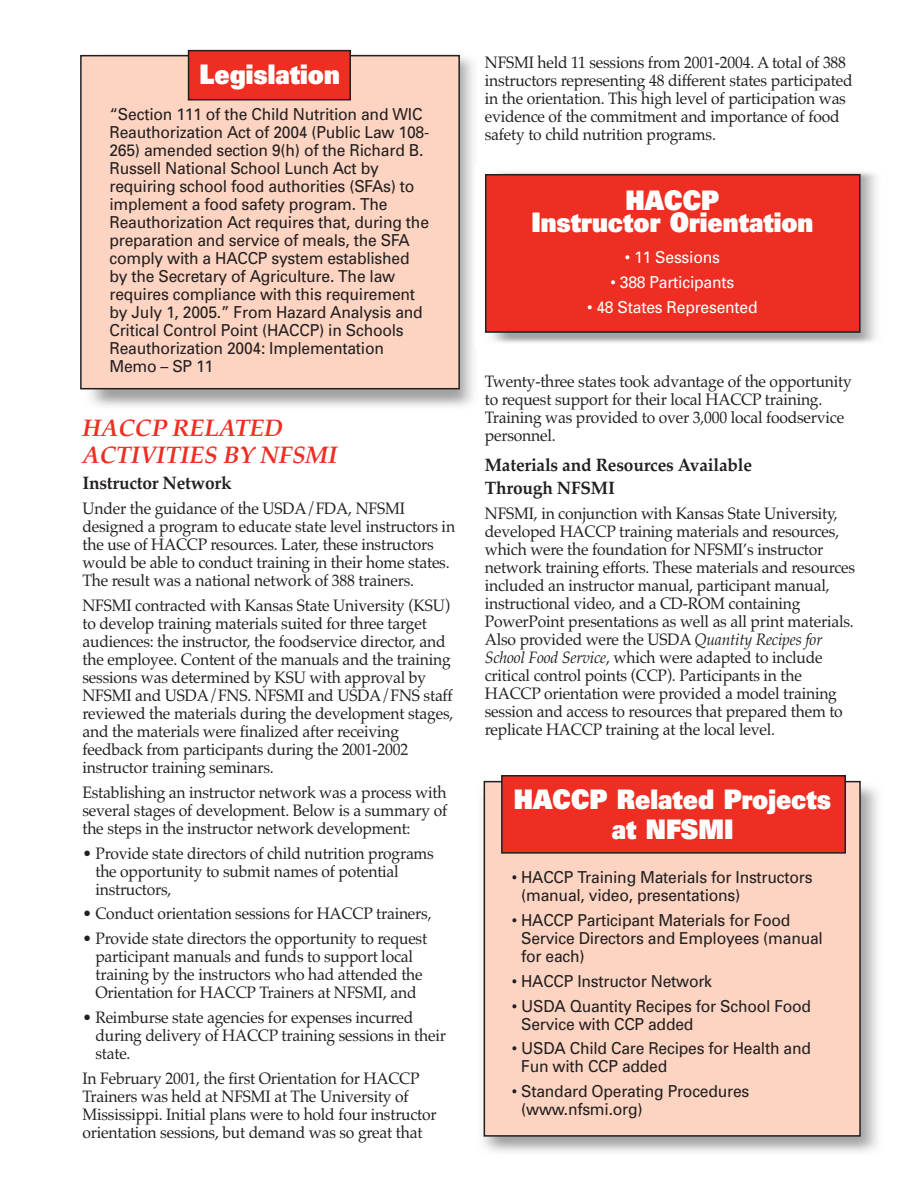
<style>
.page{position:relative;width:918px;height:1188px;background:#fff}
.page>*{position:absolute;margin:0;border:0;box-sizing:border-box;transform-origin:0 0}
.t1{font:900 27px/22.5px "Univers";color:#fff;text-align:center;scale:.9 1}
.t2{font:italic 700 24px/27px "Palatino";color:#ee2e22}
.t3{font:700 18px/22.8px "Palatino";letter-spacing:-.01em;color:#231f20;scale:.96 1}
.t4{font:16.5px/18px "Palatino";letter-spacing:-.015em;color:#231f20;scale:.95 1}
.t5{font:16.5px/18px "Univers";letter-spacing:-.015em;color:#231f20;scale:.95 1}
.t6{font:16.5px "Univers";letter-spacing:-.015em;color:#fff;scale:.95 1}
.s1{font-style:italic}
</style>
<div class="page">
<img style="left:80px;top:49px;width:393px;height:357px">
<div style="left:484px;top:782px;width:376px;height:354px;background:#fcd4c1"></div>
<div style="left:484px;top:781px;width:377px;height:356px;border:2px solid #231f20"></div>
<div style="left:486px;top:175px;width:374px;height:157px;background:#ee2e22"></div>
<div style="left:485px;top:174px;width:376px;height:159px;border:2px solid #231f20"></div>
<div style="left:81px;top:56px;width:378px;height:333px;background:#fcd4c1"></div>
<div style="left:80px;top:55px;width:380px;height:334px;border:2px solid #231f20"></div>
<div style="left:189px;top:51px;width:161px;height:49px;background:#ee2e22"></div>
<div style="left:188px;top:50px;width:163px;height:50px;border:2px solid #231f20"></div>
<div style="left:502px;top:776px;width:343px;height:77px;background:#ee2e22"></div>
<div style="left:501px;top:775px;width:345px;height:79px;border:2px solid #231f20"></div>
<h1 class="t1" style="left:200px;top:65px;width:157px">Legislation</h1>
<p class="t5" style="left:110px;top:107px;width:338px">“Section 111 of the Child Nutrition and WIC Reauthorization Act of 2004 (Public Law 108- 265) amended section 9(h) of the Richard B.<br>Russell National School Lunch Act by requiring school food authorities (SFAs) to implement a food safety program. The Reauthorization Act requires that, during the preparation and service of meals, the SFA comply with a HACCP system established by the Secretary of Agriculture. The law requires compliance with this requirement by July 1, 2005.” From Hazard Analysis and Critical Control Point (HACCP) in Schools Reauthorization 2004: Implementation Memo – SP 11</p>
<h2 class="t2" style="left:82px;top:415px;width:257px">HACCP RELATED<br>ACTIVITIES BY NFSMI</h2>
<p class="t3" style="left:82px;top:472px;width:157px">Instructor Network</p>
<p class="t4" style="left:82px;top:499px;width:394px">Under the guidance of the USDA/FDA, NFSMI designed a program to educate state level instructors in the use of HACCP resources. Later, these instructors would be able to conduct training in their home states.<br>The result was a national network of 388 trainers.</p>
<p class="t4" style="left:82px;top:596px;width:392px">NFSMI contracted with Kansas State University (KSU) to develop training materials suited for three target audiences: the instructor, the foodservice director, and the employee. Content of the manuals and the training sessions was determined by KSU with approval by NFSMI and USDA/FNS. NFSMI and USDA/FNS staff reviewed the materials during the development stages, and the materials were finalized after receiving feedback from participants during the 2001-2002 instructor training seminars.</p>
<p class="t4" style="left:82px;top:783px;width:385px;text-align:justify">Establishing an instructor network was a process with several stages of development. Below is a summary of the steps in the instructor network development:</p>
<p class="t4" style="left:95px;top:844px;width:358px;text-indent:-13px">• Provide state directors of child nutrition programs the opportunity to submit names of potential instructors,</p>
<p class="t4" style="left:82px;top:905px;width:369px">• Conduct orientation sessions for HACCP trainers,</p>
<p class="t4" style="left:82px;top:929px;width:364px;text-align:center">• Provide state directors the opportunity to request participant manuals and funds to support local training by the instructors who had attended the Orientation for HACCP Trainers at NFSMI, and</p>
<p class="t4" style="left:95px;top:1008px;width:370px;text-indent:-13px">• Reimburse state agencies for expenses incurred during delivery of HACCP training sessions in their state.</p>
<p class="t4" style="left:82px;top:1069px;width:374px">In February 2001, the first Orientation for HACCP Trainers was held at NFSMI at The University of Mississippi. Initial plans were to hold four instructor orientation sessions, but demand was so great that</p>
<p class="t4" style="left:485px;top:53px;width:389px">NFSMI held 11 sessions from 2001-2004. A total of 388 instructors representing 48 different states participated in the orientation. This high level of participation was evidence of the commitment and importance of food safety to child nutrition programs.</p>
<h1 class="t1" style="left:531px;top:191px;width:315px">HACCP<br>Instructor Orientation</h1>
<p class="t6" style="left:625px;top:251px;width:102px">• 11 Sessions</p>
<p class="t6" style="left:610px;top:276px;width:132px">• 388 Participants</p>
<p class="t6" style="left:587px;top:301px;width:181px">• 48 States Represented</p>
<p class="t4" style="left:485px;top:373px;width:388px">Twenty-three states took advantage of the opportunity to request support for their local HACCP training.<br>Training was provided to over 3,000 local foodservice personnel.</p>
<p class="t3" style="left:485px;top:453px;width:280px">Materials and Resources Available<br>Through NFSMI</p>
<p class="t4" style="left:485px;top:504px;width:391px">NFSMI, in conjunction with Kansas State University, developed HACCP training materials and resources, which were the foundation for NFSMI’s instructor network training efforts. These materials and resources included an instructor manual, participant manual, instructional video, and a CD-ROM containing PowerPoint presentations as well as all print materials.<br>Also provided were the USDA <span class="s1">Quantity Recipes for School Food Service</span>, which were adapted to include critical control points (CCP). Participants in the HACCP orientation were provided a model training session and access to resources that prepared them to replicate HACCP training at the local level.</p>
<h1 class="t1" style="left:514px;top:787px;width:354px;line-height:30px">HACCP Related Projects at NFSMI</h1>
<h1 class="t1" style="left:611px;top:834px;width:137px">at NFSMI</h1>
<p class="t5" style="left:521px;top:870px;width:308px;text-indent:-9px">• HACCP Training Materials for Instructors (manual, video, presentations)</p>
<p class="t5" style="left:521px;top:913px;width:319px;text-indent:-9px">• HACCP Participant Materials for Food<br>Service Directors and Employees (manual for each)</p>
<p class="t5" style="left:512px;top:973px;width:212px">• HACCP Instructor Network</p>
<p class="t5" style="left:521px;top:998px;width:307px;text-indent:-9px">• USDA Quantity Recipes for School Food<br>Service with CCP added</p>
<p class="t5" style="left:521px;top:1041px;width:307px;text-indent:-9px">• USDA Child Care Recipes for Health and<br>Fun with CCP added</p>
<p class="t5" style="left:521px;top:1084px;width:242px;text-indent:-9px">• Standard Operating Procedures (www.nfsmi.org)</p>
</div>
